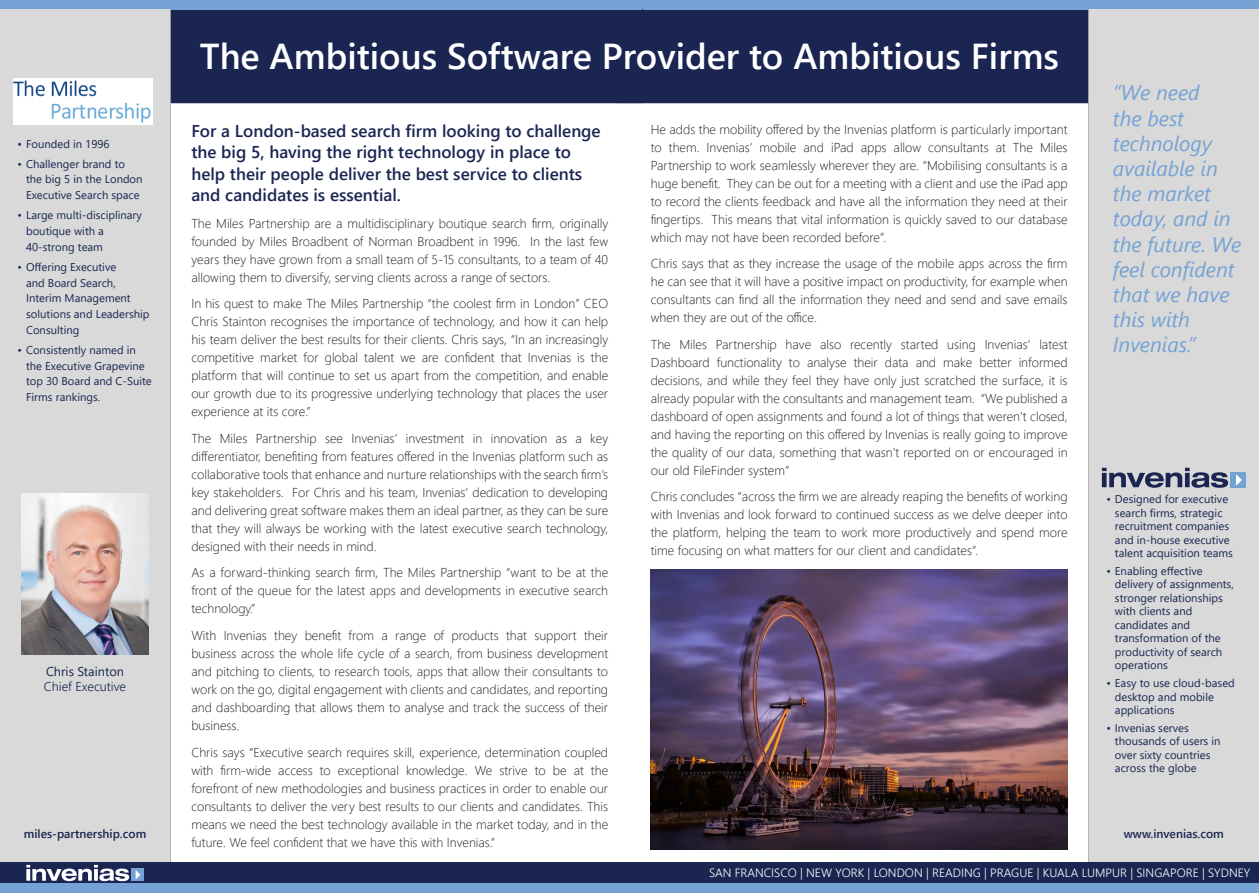
<style>
.page{position:relative;width:1259px;height:893px;background:#fff}
.page>*{position:absolute;margin:0;border:0;box-sizing:border-box;transform-origin:0 0}
.t1{font:600 36px "Segoe UI";color:#fff}
.t2{font:italic 21px/25.2px "Segoe UI";color:#75a2d5}
.Headline{font:600 17.1px/21.6px "Segoe UI";color:#1a2552}
.Body{font:300 12.9px/18px "Segoe UI";color:#231f20;text-align:justify}
.t3{font:300 12.75px "Segoe UI";color:#1a2552}
.t4{font:12.75px "Segoe UI";color:#1a2552}
.t5{font:300 12px "Segoe UI";color:#fff}
.t6{font:600 12px "Segoe UI";color:#1a2552}
.t7{font:11.25px/13.5px "Segoe UI";color:#1a2552}
</style>
<div class="page">
<hr style="left:617px;top:102px;width:472px;height:2px;background:#aaacae">
<div style="left:617px;top:9px;width:472px;height:94px;background:#1a2552"></div>
<div style="left:617px;top:0;width:642px;height:9px;background:#75a2d5"></div>
<hr style="left:1088px;top:9px;width:1px;height:853px;background:#aaacae">
<div style="left:1089px;top:9px;width:170px;height:853px;background:#d8d9d8"></div>
<hr style="left:170px;top:102px;width:472px;height:2px;background:#aaacae">
<div style="left:170px;top:9px;width:472px;height:94px;background:#1a2552"></div>
<div style="left:0;top:0;width:641px;height:9px;background:#75a2d5"></div>
<hr style="left:169px;top:9px;width:2px;height:853px;background:#aaacae">
<div style="left:0;top:9px;width:170px;height:853px;background:#d8d9d8"></div>
<div style="left:0;top:862px;width:1259px;height:22px;background:#1a2552"></div>
<div style="left:0;top:884px;width:1259px;height:9px;background:#75a2d5"></div>
<svg style="left:1102px;top:468px;width:126px;height:20px"></svg>
<div style="left:1230px;top:472px;width:16px;height:16px;background:#75a2d5"></div>
<svg style="left:1236px;top:474px;width:5px;height:12px"></svg>
<svg style="left:26px;top:865px;width:103px;height:16px"></svg>
<div style="left:131px;top:868px;width:13px;height:13px;background:#75a2d5"></div>
<svg style="left:136px;top:870px;width:4px;height:9px"></svg>
<img style="left:21px;top:493px;width:128px;height:162px">
<img style="left:651px;top:570px;width:416px;height:280px">
<img style="left:13px;top:78px;width:140px;height:46px">
<p class="t7" style="left:18px;top:136px;width:93px">• Founded in 1996</p>
<p class="t7" style="left:26px;top:155px;width:118px;line-height:15.8px;text-indent:-9px">• Challenger brand to the big 5 in the London<br>Executive Search space</p>
<p class="t7" style="left:26px;top:206px;width:117px;line-height:15.8px;text-indent:-9px">• Large multi-disciplinary boutique with a<br>40-strong team</p>
<p class="t7" style="left:26px;top:258px;width:125px;line-height:15.8px;text-indent:-9px">• Offering Executive<br>and Board Search,<br>Interim Management solutions and Leadership<br>Consulting</p>
<p class="t7" style="left:26px;top:341px;width:127px;line-height:15.8px;text-indent:-9px">• Consistently named in the Executive Grapevine top 30 Board and C-Suite<br>Firms rankings.</p>
<p class="t4" style="left:46px;top:659px;width:80px">Chris Stainton</p>
<p class="t3" style="left:44px;top:675px;width:84px">Chief Executive</p>
<p class="t6" style="left:24px;top:822px;width:124px">miles-partnership.com</p>
<p class="t1" style="left:200px;top:23px;width:861px">The Ambitious Software Provider to Ambitious Firms</p>
<p class="Headline" style="left:191px;top:118px;width:411px">For a London-based search firm looking to challenge the big 5, having the right technology in place to help their people deliver the best service to clients and candidates is essential.</p>
<p class="Body" style="left:191px;top:213px;width:418px">The Miles Partnership are a multidisciplinary boutique search firm, originally founded by Miles Broadbent of Norman Broadbent in 1996. In the last few years they have grown from a small team of 5-15 consultants, to a team of 40 allowing them to diversify, serving clients across a range of sectors.</p>
<p class="Body" style="left:191px;top:294px;width:418px">In his quest to make The Miles Partnership “the coolest firm in London” CEO Chris Stainton recognises the importance of technology, and how it can help his team deliver the best results for their clients. Chris says, “In an increasingly competitive market for global talent we are confident that Invenias is the platform that will continue to set us apart from the competition, and enable our growth due to its progressive underlying technology that places the user experience at its core.”</p>
<p class="Body" style="left:191px;top:428px;width:418px">The Miles Partnership see Invenias’ investment in innovation as a key differentiator, benefiting from features offered in the Invenias platform such as collaborative tools that enhance and nurture relationships with the search firm’s key stakeholders. For Chris and his team, Invenias’ dedication to developing and delivering great software makes them an ideal partner, as they can be sure that they will always be working with the latest executive search technology, designed with their needs in mind.</p>
<p class="Body" style="left:191px;top:563px;width:418px">As a forward-thinking search firm, The Miles Partnership “want to be at the front of the queue for the latest apps and developments in executive search technology.”</p>
<p class="Body" style="left:191px;top:625px;width:418px">With Invenias they benefit from a range of products that support their business across the whole life cycle of a search, from business development and pitching to clients, to research tools, apps that allow their consultants to work on the go, digital engagement with clients and candidates, and reporting and dashboarding that allows them to analyse and track the success of their business.</p>
<p class="Body" style="left:191px;top:742px;width:418px">Chris says “Executive search requires skill, experience, determination coupled with firm-wide access to exceptional knowledge. We strive to be at the forefront of new methodologies and business practices in order to enable our consultants to deliver the very best results to our clients and candidates. This means we need the best technology available in the market today, and in the future. We feel confident that we have this with Invenias.”</p>
<p class="Body" style="left:651px;top:119px;width:418px">He adds the mobility offered by the Invenias platform is particularly important to them. Invenias’ mobile and iPad apps allow consultants at The Miles Partnership to work seamlessly wherever they are. “Mobilising consultants is a huge benefit. They can be out for a meeting with a client and use the iPad app to record the clients feedback and have all the information they need at their fingertips. This means that vital information is quickly saved to our database which may not have been recorded before”.</p>
<p class="Body" style="left:651px;top:253px;width:418px">Chris says that as they increase the usage of the mobile apps across the firm he can see that it will have a positive impact on productivity, for example when consultants can find all the information they need and send and save emails when they are out of the office.</p>
<p class="Body" style="left:651px;top:334px;width:418px">The Miles Partnership have also recently started using Invenias’ latest Dashboard functionality to analyse their data and make better informed decisions, and while they feel they have only just scratched the surface, it is already popular with the consultants and management team. “We published a dashboard of open assignments and found a lot of things that weren’t closed, and having the reporting on this offered by Invenias is really going to improve the quality of our data, something that wasn’t reported on or encouraged in our old FileFinder system”</p>
<p class="Body" style="left:651px;top:486px;width:418px">Chris concludes “across the firm we are already reaping the benefits of working with Invenias and look forward to continued success as we delve deeper into the platform, helping the team to work more productively and spend more time focusing on what matters for our client and candidates”.</p>
<p class="t2" style="left:1113px;top:78px;width:130px">“We need<br>the best technology available in the market today, and in the future. We feel confident that we have this with<br>Invenias.”</p>
<p class="t7" style="left:1115px;top:491px;width:120px;text-indent:-9px">• Designed for executive search firms, strategic recruitment companies and in-house executive talent acquisition teams</p>
<p class="t7" style="left:1115px;top:563px;width:120px;text-indent:-9px">• Enabling effective delivery of assignments, stronger relationships with clients and candidates and transformation of the productivity of search operations</p>
<p class="t7" style="left:1115px;top:675px;width:121px;text-indent:-9px">• Easy to use cloud-based desktop and mobile applications</p>
<p class="t7" style="left:1115px;top:720px;width:107px;text-indent:-9px">• Invenias serves thousands of users in over sixty countries across the globe</p>
<p class="t6" style="left:1124px;top:822px;width:101px">www.invenias.com</p>
<p class="t5" style="left:709px;top:862px;width:543px">SAN FRANCISCO | NEW YORK | LONDON | READING | PRAGUE | KUALA LUMPUR | SINGAPORE | SYDNEY</p>
<p class="t5" style="left:772px;top:862px;width:471px">SAN FRANCISCO | NEW Y RK | LONDON | READING | PRAGUE | K ALA LUMPUR | SYDNEY</p>
</div>
